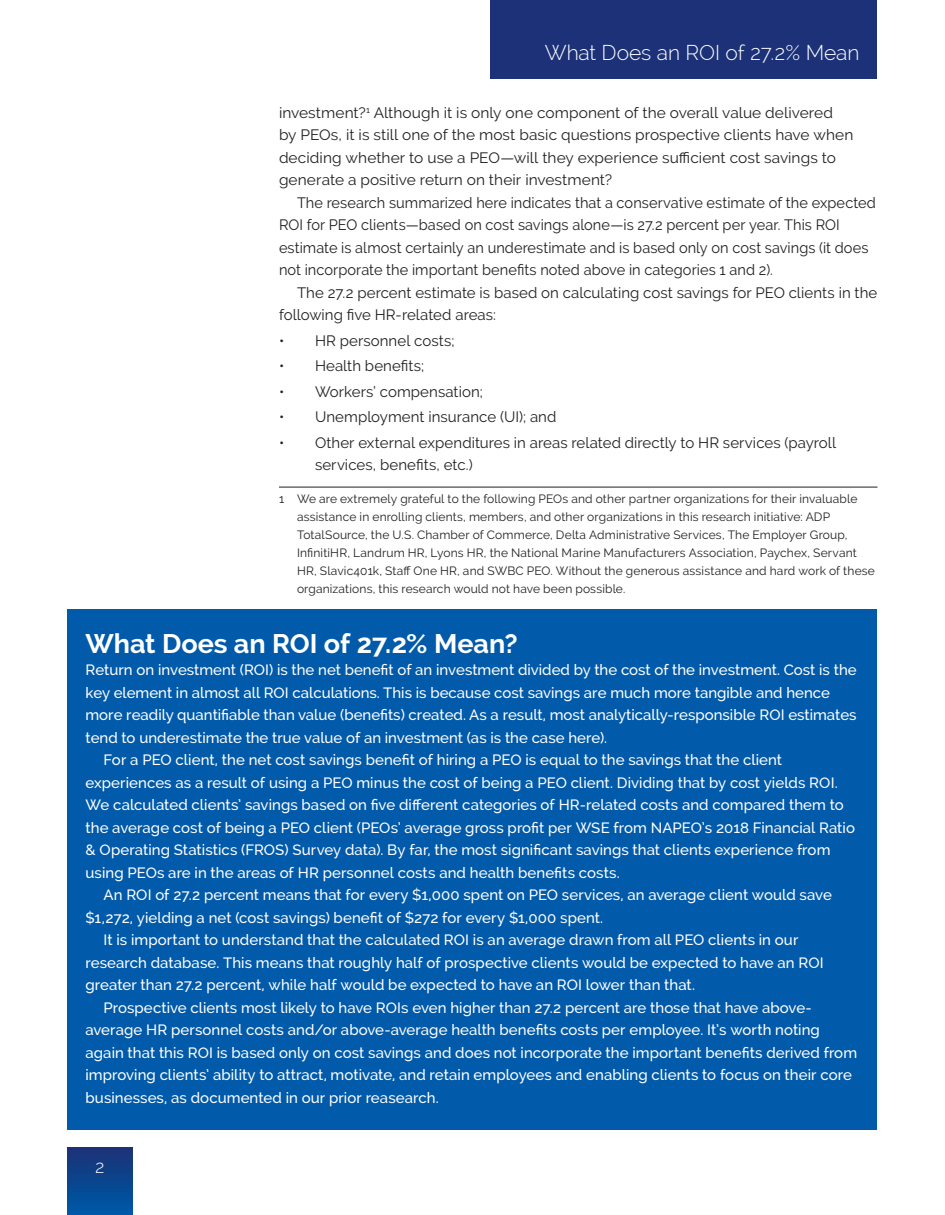
<style>
.page{position:relative;width:945px;height:1215px;background:#fff}
.page>*{position:absolute;margin:0;border:0;box-sizing:border-box;transform-origin:0 0}
.Head_2{font:700 27px "Raleway";letter-spacing:-.005em;color:#fff}
.t1{font:300 21px "Raleway";letter-spacing:-.005em;color:#fff}
.t2{font:300 18px "Raleway";color:#fff}
.Text{font:500 15px/22.5px "Raleway";letter-spacing:.005em;color:#fff}
.Text-2{font:15px/22.5px "Raleway";letter-spacing:.005em;color:#231f20}
.Text_first_graph{font:500 15px/22.5px "Raleway";color:#fff}
.Bullet_1{font:15px/22.5px "Raleway";letter-spacing:.005em;color:#231f20}
.Text-3{font:12px/18px "Raleway";letter-spacing:.015em;color:#231f20}
</style>
<div class="page">
<div style="left:67px;top:1148px;width:65px;height:67px;background:linear-gradient(to bottom,#1a3176,#0059a8)"></div>
<div style="left:490px;top:0;width:388px;height:78px;background:#1c3177"></div>
<div style="left:68px;top:609px;width:810px;height:521px;background:#015aaa"></div>
<hr style="left:279px;top:487px;width:599px;height:1px;background:#231f20">
<p class="t1" style="left:545px;top:41px;width:316px">What Does an ROI of 27.2% Mean</p>
<p class="Text-2" style="left:279px;top:101px;width:576px">investment?<sup>1</sup> Although it is only one component of the overall value delivered by PEOs, it is still one of the most basic questions prospective clients have when deciding whether to use a PEO—will they experience sufficient cost savings to generate a positive return on their investment?</p>
<p class="Text-2" style="left:279px;top:191px;width:598px;text-indent:18px">The research summarized here indicates that a conservative estimate of the expected ROI for PEO clients—based on cost savings alone—is 27.2 percent per year. This ROI estimate is almost certainly an underestimate and is based only on cost savings (it does not incorporate the important benefits noted above in categories 1 and 2).</p>
<p class="Text-2" style="left:279px;top:281px;width:600px;text-indent:18px">The 27.2 percent estimate is based on calculating cost savings for PEO clients in the following five HR-related areas:</p>
<p class="Bullet_1" style="left:279px;top:329px;width:177px">• HR personnel costs;</p>
<p class="Bullet_1" style="left:279px;top:355px;width:147px">• Health benefits;</p>
<p class="Bullet_1" style="left:279px;top:380px;width:205px">• Workers’ compensation;</p>
<p class="Bullet_1" style="left:279px;top:406px;width:279px">• Unemployment insurance (UI); and</p>
<p class="Bullet_1" style="left:315px;top:431px;width:523px;text-indent:-36px">• Other external expenditures in areas related directly to HR services (payroll services, benefits, etc.)</p>
<p class="Text-3" style="left:297px;top:490px;width:579px;text-indent:-18px">1 We are extremely grateful to the following PEOs and other partner organizations for their invaluable assistance in enrolling clients, members, and other organizations in this research initiative: ADP TotalSource, the U.S. Chamber of Commerce, Delta Administrative Services, The Employer Group, InfinitiHR, Landrum HR, Lyons HR, the National Marine Manufacturers Association, Paychex, Servant HR, Slavic401k, Staff One HR, and SWBC PEO. Without the generous assistance and hard work of these organizations, this research would not have been possible.</p>
<p class="Head_2" style="left:86px;top:628px;width:434px">What Does an ROI of 27.2% Mean?</p>
<p class="Text_first_graph" style="left:86px;top:659px;width:773px">Return on investment (ROI) is the net benefit of an investment divided by the cost of the investment. Cost is the key element in almost all ROI calculations. This is because cost savings are much more tangible and hence more readily quantifiable than value (benefits) created. As a result, most analytically-responsible ROI estimates tend to underestimate the true value of an investment (as is the case here).</p>
<p class="Text" style="left:86px;top:749px;width:771px;text-indent:18px">For a PEO client, the net cost savings benefit of hiring a PEO is equal to the savings that the client experiences as a result of using a PEO minus the cost of being a PEO client. Dividing that by cost yields ROI.<br>We calculated clients’ savings based on five different categories of HR-related costs and compared them to the average cost of being a PEO client (PEOs’ average gross profit per WSE from NAPEO’s 2018 Financial Ratio &amp; Operating Statistics (FROS) Survey data). By far, the most significant savings that clients experience from using PEOs are in the areas of HR personnel costs and health benefits costs.</p>
<p class="Text" style="left:86px;top:884px;width:748px;text-indent:18px">An ROI of 27.2 percent means that for every $1,000 spent on PEO services, an average client would save $1,272, yielding a net (cost savings) benefit of $272 for every $1,000 spent.</p>
<p class="Text" style="left:86px;top:929px;width:740px;text-indent:18px">It is important to understand that the calculated ROI is an average drawn from all PEO clients in our research database. This means that roughly half of prospective clients would be expected to have an ROI greater than 27.2 percent, while half would be expected to have an ROI lower than that.</p>
<p class="Text" style="left:86px;top:996px;width:773px;text-indent:18px">Prospective clients most likely to have ROIs even higher than 27.2 percent are those that have above&shy;average HR personnel costs and/or above-average health benefits costs per employee. It’s worth noting again that this ROI is based only on cost savings and does not incorporate the important benefits derived from improving clients’ ability to attract, motivate, and retain employees and enabling clients to focus on their core businesses, as documented in our prior reasearch.</p>
<p class="t2" style="left:95px;top:1157px;width:11px">2</p>
</div>
